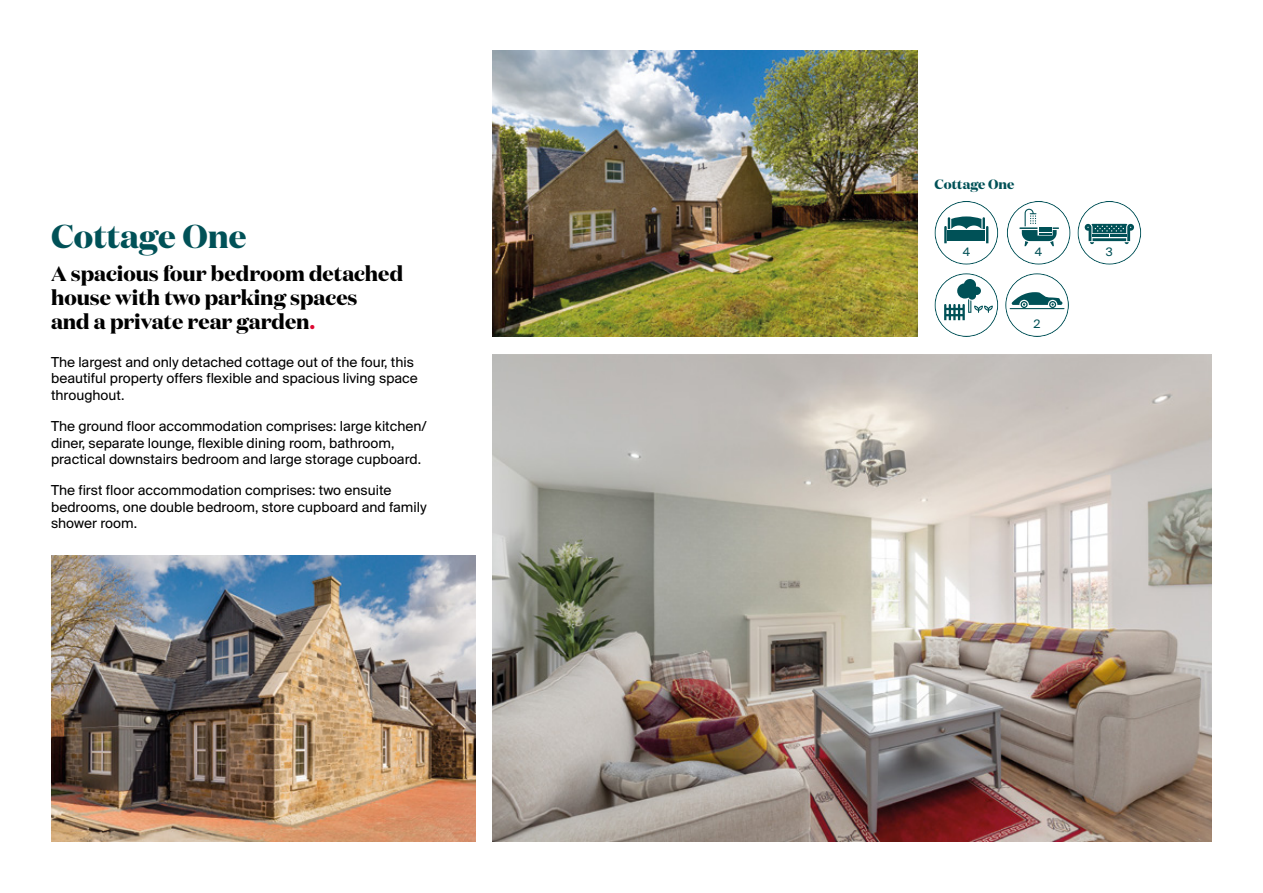
<style>
.page{position:relative;width:1263px;height:893px;background:#fff}
.page>*{position:absolute;margin:0;border:0;box-sizing:border-box;transform-origin:0 0}
.t1{font:700 33px "Domaine Disp";color:#005157}
.t2{font:700 21px/24px "Domaine Disp";color:#000}
.t3{font:15px/16.5px "Suisse BP Intl";color:#000}
.t4{font:700 13.5px "Domaine Disp";color:#005157}
.t5{font:12.75px "Suisse BP Intl";color:#005157}
.s1{color:#dd0932}
</style>
<div class="page">
<svg style="left:1005px;top:273px;width:64px;height:64px"></svg>
<img style="left:51px;top:556px;width:425px;height:286px">
<svg style="left:934px;top:201px;width:64px;height:64px"></svg>
<svg style="left:1007px;top:201px;width:63px;height:64px"></svg>
<svg style="left:1077px;top:201px;width:64px;height:64px"></svg>
<svg style="left:934px;top:273px;width:64px;height:64px"></svg>
<img style="left:493px;top:354px;width:719px;height:488px">
<img style="left:493px;top:51px;width:424px;height:286px">
<h1 class="t1" style="left:51px;top:215px;width:197px">Cottage One</h1>
<h2 class="t2" style="left:51px;top:261px;width:354px">A spacious four bedroom detached house with two parking spaces<br>and a private rear garden<span class="s1">.</span></h2>
<p class="t3" style="left:51px;top:353px;width:368px">The largest and only detached cottage out of the four, this beautiful property offers flexible and spacious living space throughout.</p>
<p class="t3" style="left:51px;top:417px;width:377px">The ground floor accommodation comprises: large kitchen/ diner, separate lounge, flexible dining room, bathroom, practical downstairs bedroom and large storage cupboard.</p>
<p class="t3" style="left:51px;top:482px;width:377px">The first floor accommodation comprises: two ensuite bedrooms, one double bedroom, store cupboard and family shower room.</p>
<p class="t4" style="left:934px;top:176px;width:82px">Cottage One</p>
<p class="t5" style="left:963px;top:244px;width:9px">4</p>
<p class="t5" style="left:1035px;top:244px;width:9px">4</p>
<p class="t5" style="left:1106px;top:244px;width:8px">3</p>
<p class="t5" style="left:1033px;top:317px;width:8px">2</p>
</div>
